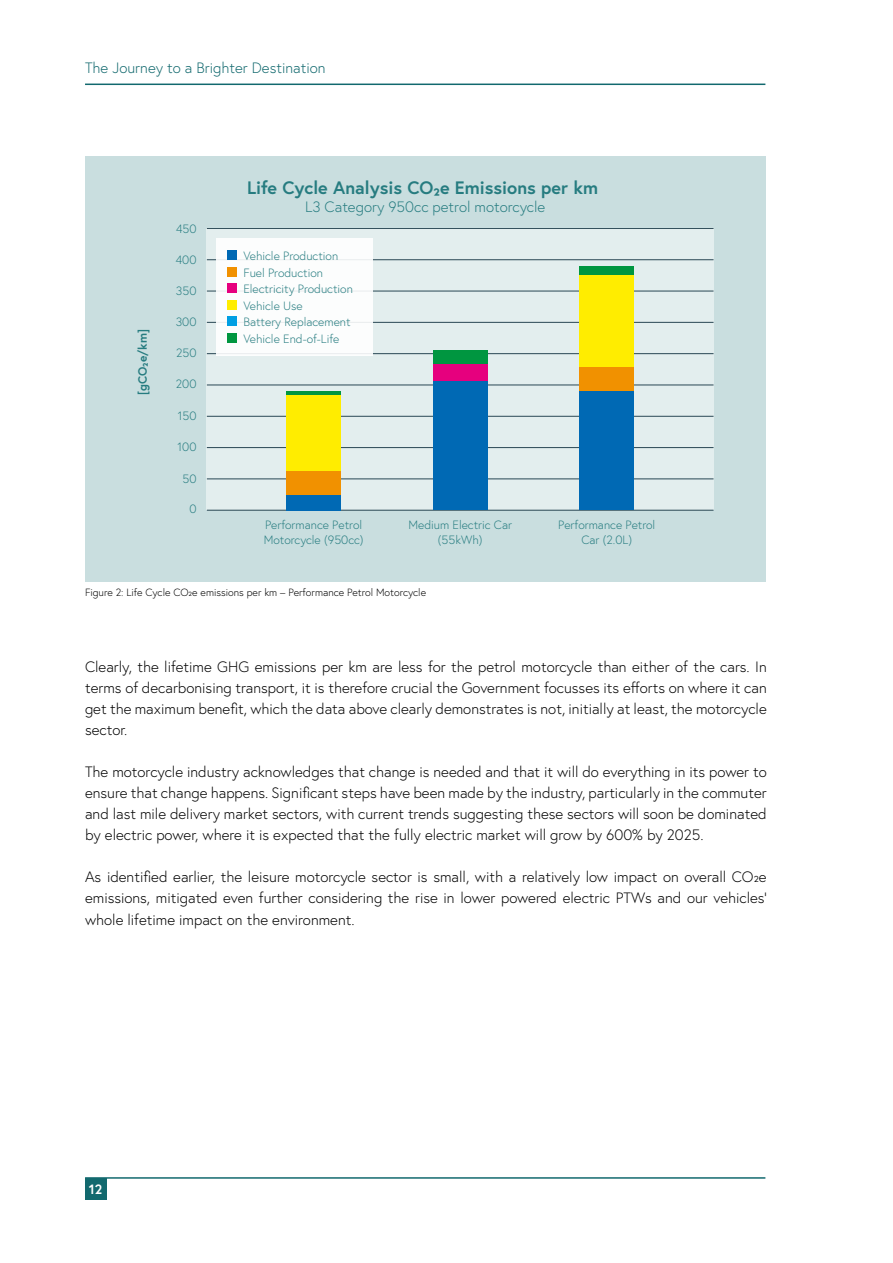
<style>
.page{position:relative;width:893px;height:1263px;background:#fff}
.page>*{position:absolute;margin:0;border:0;box-sizing:border-box;transform-origin:0 0}
.t1{font:700 18px "Europa";color:#267c80}
.t2{font:300 15px/21px "Europa";color:#000;text-align:justify}
.t3{font:300 15px "Europa";color:#12696e}
.t4{font:300 15px "Europa";color:#267c80}
.t5{font:700 13.5px "Europa";color:#fff}
.t6{font:300 12px/16.5px "Europa";color:#267c80}
.t7{font:700 12px "Europa";color:#267c80}
.t8{font:300 10.5px "Europa";color:#000}
</style>
<div class="page">
<hr style="left:85px;top:1177px;width:680px;height:2px;background:#12696e">
<div style="left:85px;top:1178px;width:21px;height:21px;background:#12696e"></div>
<hr style="left:85px;top:84px;width:680px;height:1px;background:#12696e">
<div style="left:85px;top:157px;width:680px;height:425px;background:#c9dedf"></div>
<div style="left:207px;top:228px;width:507px;height:282px;background:#e3eeee"></div>
<hr style="left:207px;top:228px;width:506px;height:1px;background:#294754">
<hr style="left:207px;top:259px;width:506px;height:1px;background:#294754">
<hr style="left:207px;top:291px;width:506px;height:1px;background:#294754">
<hr style="left:207px;top:322px;width:506px;height:1px;background:#294754">
<hr style="left:207px;top:353px;width:506px;height:1px;background:#294754">
<hr style="left:207px;top:385px;width:506px;height:1px;background:#294754">
<hr style="left:207px;top:416px;width:506px;height:1px;background:#294754">
<hr style="left:207px;top:447px;width:506px;height:1px;background:#294754">
<hr style="left:207px;top:479px;width:506px;height:1px;background:#294754">
<hr style="left:207px;top:510px;width:506px;height:1px;background:#294754">
<div style="left:580px;top:391px;width:54px;height:119px;background:#0069b4"></div>
<div style="left:286px;top:494px;width:55px;height:16px;background:#0069b4"></div>
<div style="left:433px;top:380px;width:54px;height:130px;background:#0069b4"></div>
<div style="left:433px;top:363px;width:54px;height:18px;background:#e6007e"></div>
<div style="left:433px;top:350px;width:54px;height:13px;background:#009640"></div>
<div style="left:286px;top:470px;width:55px;height:24px;background:#f19100"></div>
<div style="left:580px;top:366px;width:54px;height:24px;background:#f19100"></div>
<div style="left:580px;top:274px;width:54px;height:93px;background:#ffed00"></div>
<div style="left:580px;top:266px;width:54px;height:8px;background:#009640"></div>
<div style="left:286px;top:394px;width:55px;height:76px;background:#ffed00"></div>
<hr style="left:286px;top:391px;width:55px;height:3px;background:#009640">
<div style="left:217px;top:239px;width:156px;height:117px;background:#fff"></div>
<div style="left:227px;top:250px;width:10px;height:10px;background:#0069b4"></div>
<div style="left:227px;top:267px;width:10px;height:10px;background:#f19100"></div>
<div style="left:227px;top:283px;width:10px;height:10px;background:#e6007e"></div>
<div style="left:227px;top:300px;width:10px;height:10px;background:#ffed00"></div>
<div style="left:227px;top:316px;width:10px;height:10px;background:#009fe3"></div>
<div style="left:227px;top:333px;width:10px;height:10px;background:#009640"></div>
<p class="t3" style="left:85px;top:58px;width:242px">The Journey to a Brighter Destination</p>
<p class="t7" style="left:135px;top:395px;width:67px;rotate:-90deg">[gCO₂e/km]</p>
<p class="t6" style="left:176px;top:220px;width:22px">450</p>
<p class="t6" style="left:176px;top:252px;width:22px">400</p>
<p class="t6" style="left:176px;top:282px;width:22px">350</p>
<p class="t6" style="left:176px;top:313px;width:22px">300</p>
<p class="t6" style="left:176px;top:345px;width:22px">250</p>
<p class="t6" style="left:176px;top:376px;width:22px">200</p>
<p class="t6" style="left:178px;top:407px;width:20px">150</p>
<p class="t6" style="left:178px;top:438px;width:20px">100</p>
<p class="t6" style="left:182px;top:470px;width:16px">50</p>
<p class="t6" style="left:189px;top:501px;width:9px">0</p>
<p class="t1" style="left:247px;top:175px;width:352px">Life Cycle Analysis CO₂e Emissions per km</p>
<p class="t4" style="left:305px;top:197px;width:242px">L3 Category 950cc petrol motorcycle</p>
<p class="t6" style="left:243px;top:248px;width:111px">Vehicle Production<br>Fuel Production<br>Electricity Production<br>Vehicle Use<br>Battery Replacement<br>Vehicle End-of-Life</p>
<p class="t6" style="left:264px;top:518px;width:101px;line-height:14.4px">Performance Petrol<br>Motorcycle (950cc)</p>
<p class="t6" style="left:408px;top:518px;width:105px;line-height:14.4px;text-align:center">Medium Electric Car (55kWh)</p>
<p class="t6" style="left:558px;top:518px;width:99px;line-height:14.4px;text-align:center">Performance Petrol<br>Car (2.0L)</p>
<p class="t8" style="left:85px;top:585px;width:343px">Figure 2: Life Cycle CO2e emissions per km – Performance Petrol Motorcycle</p>
<p class="t2" style="left:85px;top:656px;width:683px">Clearly, the lifetime GHG emissions per km are less for the petrol motorcycle than either of the cars. In terms of decarbonising transport, it is therefore crucial the Government focusses its efforts on where it can get the maximum benefit, which the data above clearly demonstrates is not, initially at least, the motorcycle sector.</p>
<p class="t2" style="left:85px;top:761px;width:683px">The motorcycle industry acknowledges that change is needed and that it will do everything in its power to ensure that change happens. Significant steps have been made by the industry, particularly in the commuter and last mile delivery market sectors, with current trends suggesting these sectors will soon be dominated by electric power, where it is expected that the fully electric market will grow by 600% by 2025.</p>
<p class="t2" style="left:85px;top:866px;width:683px">As identified earlier, the leisure motorcycle sector is small, with a relatively low impact on overall CO2e emissions, mitigated even further considering the rise in lower powered electric PTWs and our vehicles’ whole lifetime impact on the environment.</p>
<p class="t5" style="left:89px;top:1180px;width:15px">12</p>
</div>
